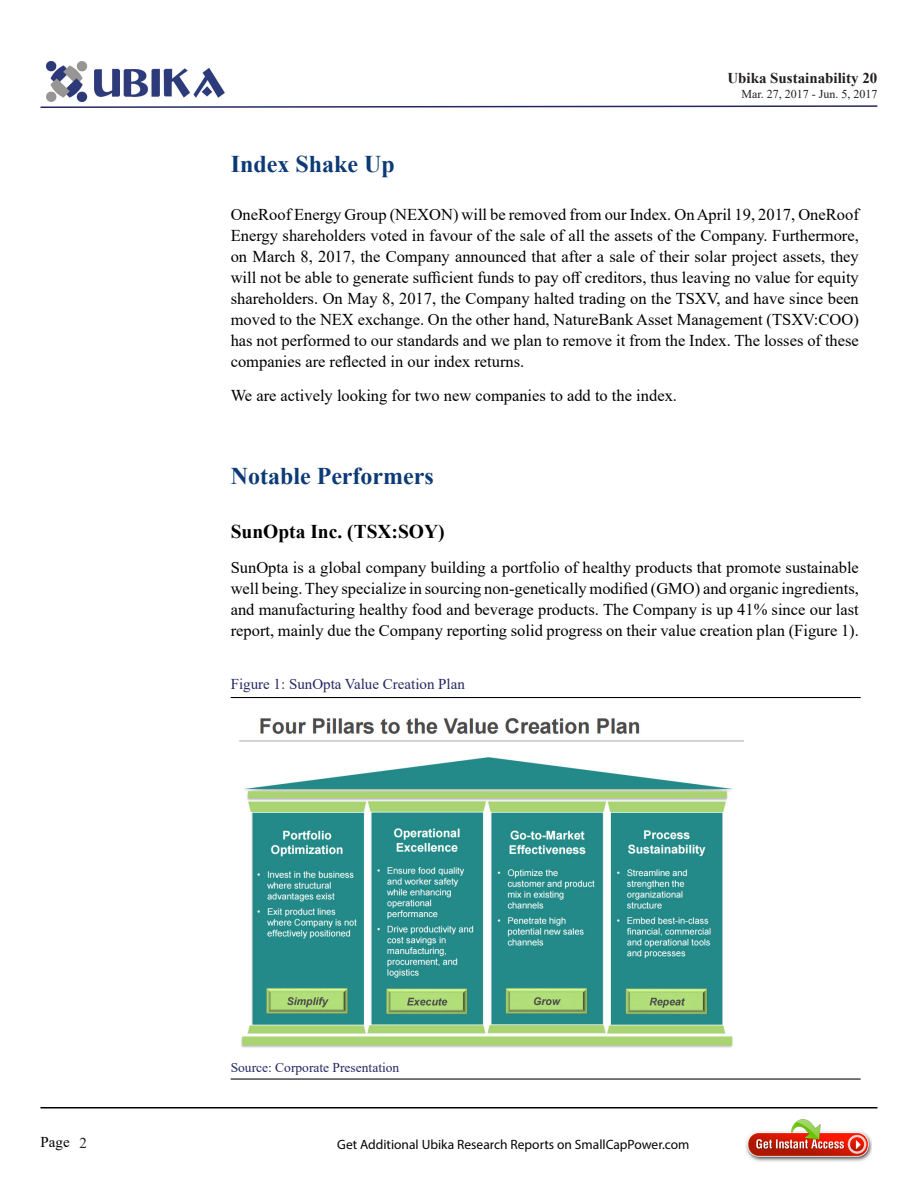
<style>
.page{position:relative;width:918px;height:1188px;background:#fff}
.page>*{position:absolute;margin:0;border:0;box-sizing:border-box;transform-origin:0 0}
.Body_Text_H1{font:700 24px "Times New Roman";color:#0b3a76}
.Body_text{font:700 19.5px "Times New Roman";color:#000}
.Body_text-2{font:16.5px/21px "Times New Roman";color:#000;text-align:justify}
.Body_text-3{font:15px "Times New Roman";color:#242860}
.t1{font:700 15px "Times New Roman";color:#231f20}
.t2{font:15px "Times New Roman";color:#000}
.t3{font:13.5px "Myriad Pro";color:#040503}
.Body_text-4{font:13.5px "Times New Roman";color:#242860}
.t4{font:12px "Times New Roman";color:#231f20}
.s1{color:#231f20}
</style>
<div class="page">
<img style="left:47px;top:61px;width:178px;height:41px">
<svg style="left:40px;top:105px;width:838px;height:3px"></svg>
<hr style="left:40px;top:1107px;width:838px;height:1px;background:#000">
<img style="left:746px;top:1120px;width:126px;height:42px">
<img style="left:239px;top:718px;width:505px;height:330px">
<hr style="left:231px;top:697px;width:630px;height:1px;background:#000">
<hr style="left:231px;top:1079px;width:630px;height:1px;background:#000">
<p class="t1" style="left:727px;top:68px;width:152px">Ubika Sustainability 20</p>
<p class="t4" style="left:741px;top:85px;width:137px">Mar. 27, 2017 - Jun. 5, 2017</p>
<p class="Body_Text_H1" style="left:231px;top:146px;width:166px">Index Shake Up</p>
<p class="Body_text-2" style="left:231px;top:203px;width:630px">OneRoof Energy Group (NEXON) will be removed from our Index. On April 19, 2017, OneRoof Energy shareholders voted in favour of the sale of all the assets of the Company. Furthermore, on March 8, 2017, the Company announced that after a sale of their solar project assets, they will not be able to generate sufficient funds to pay off creditors, thus leaving no value for equity shareholders. On May 8, 2017, the Company halted trading on the TSXV, and have since been moved to the NEX exchange. On the other hand, NatureBank Asset Management (TSXV:COO) has not performed to our standards and we plan to remove it from the Index. The losses of these companies are reflected in our index returns.</p>
<p class="Body_text-2" style="left:231px;top:385px;width:448px">We are actively looking for two new companies to add to the index.</p>
<p class="Body_Text_H1" style="left:231px;top:459px;width:205px">Notable Performers</p>
<p class="Body_text" style="left:231px;top:517px;width:215px">SunOpta Inc. (TSX:SOY)</p>
<p class="Body_text-2" style="left:231px;top:556px;width:630px">SunOpta is a global company building a portfolio of healthy products that promote sustainable well being. They specialize in sourcing non-genetically modified (GMO) and organic ingredients, and manufacturing healthy food and beverage products. The Company is up 41% since our last report, mainly due the Company reporting solid progress on their value creation plan (Figure 1).</p>
<p class="Body_text-3" style="left:231px;top:673px;width:236px">Figure 1: SunOpta Value Creation Plan</p>
<p class="Body_text-4" style="left:231px;top:1058px;width:170px">Source: Corporate Presentation</p>
<p class="t2" style="left:40px;top:1132px;width:48px">Page <span class="s1">2</span></p>
<p class="t3" style="left:337px;top:1136px;width:354px">Get Additional Ubika Research Reports on SmallCapPower.com</p>
</div>
